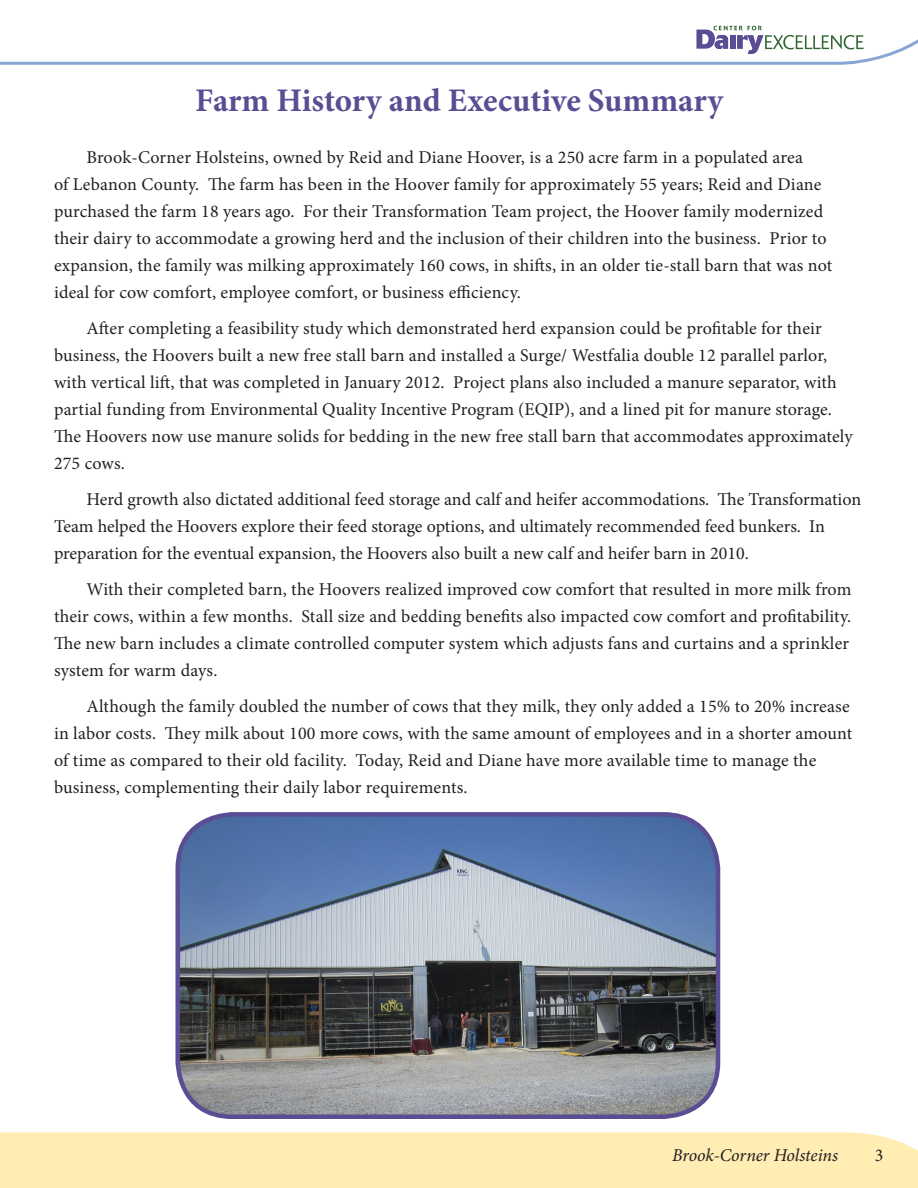
<style>
.page{position:relative;width:918px;height:1188px;background:#fff}
.page>*{position:absolute;margin:0;border:0;box-sizing:border-box;transform-origin:0 0}
.t1{font:700 33px "Minion Pro";letter-spacing:-.005em;color:#5b4d93}
.t2{font:18px/27px "Minion Pro";letter-spacing:.005em;color:#231f20}
.t3{font:italic 18px "Minion Pro";letter-spacing:-.01em;color:#231f20}
</style>
<div class="page">
<div style="left:0;top:1132px;width:918px;height:56px;background:#ffedb3"></div>
<svg style="left:0;top:25px;width:918px;height:40px"></svg>
<svg style="left:696px;top:26px;width:168px;height:28px"></svg>
<img style="left:180px;top:814px;width:538px;height:303px">
<div style="left:175px;top:812px;width:545px;height:307px;border:4px solid #5b4d93;border-radius:55px"></div>
<p class="t1" style="left:195px;top:77px;width:529px">Farm History and Executive Summary</p>
<p class="t2" style="left:54px;top:144px;width:780px;text-indent:32px">Brook-Corner Holsteins, owned by Reid and Diane Hoover, is a 250 acre farm in a populated area<br>of Lebanon County. The farm has been in the Hoover family for approximately 55 years; Reid and Diane purchased the farm 18 years ago. For their Transformation Team project, the Hoover family modernized their dairy to accommodate a growing herd and the inclusion of their children into the business. Prior to expansion, the family was milking approximately 160 cows, in shifts, in an older tie-stall barn that was not ideal for cow comfort, employee comfort, or business efficiency.</p>
<p class="t2" style="left:54px;top:315px;width:800px;text-indent:32px">After completing a feasibility study which demonstrated herd expansion could be profitable for their business, the Hoovers built a new free stall barn and installed a Surge/ Westfalia double 12 parallel parlor, with vertical lift, that was completed in January 2012. Project plans also included a manure separator, with partial funding from Environmental Quality Incentive Program (EQIP), and a lined pit for manure storage.<br>The Hoovers now use manure solids for bedding in the new free stall barn that accommodates approximately 275 cows.</p>
<p class="t2" style="left:54px;top:486px;width:809px;text-indent:32px">Herd growth also dictated additional feed storage and calf and heifer accommodations. The Transformation<br>Team helped the Hoovers explore their feed storage options, and ultimately recommended feed bunkers. In preparation for the eventual expansion, the Hoovers also built a new calf and heifer barn in 2010.</p>
<p class="t2" style="left:54px;top:576px;width:799px;text-indent:32px">With their completed barn, the Hoovers realized improved cow comfort that resulted in more milk from their cows, within a few months. Stall size and bedding benefits also impacted cow comfort and profitability.<br>The new barn includes a climate controlled computer system which adjusts fans and curtains and a sprinkler system for warm days.</p>
<p class="t2" style="left:54px;top:693px;width:800px;text-indent:32px">Although the family doubled the number of cows that they milk, they only added a 15% to 20% increase in labor costs. They milk about 100 more cows, with the same amount of employees and in a shorter amount of time as compared to their old facility. Today, Reid and Diane have more available time to manage the business, complementing their daily labor requirements.</p>
<p class="t3" style="left:672px;top:1143px;width:167px">Brook-Corner Holsteins</p>
<p class="t2" style="left:875px;top:1142px;width:10px">3</p>
</div>
